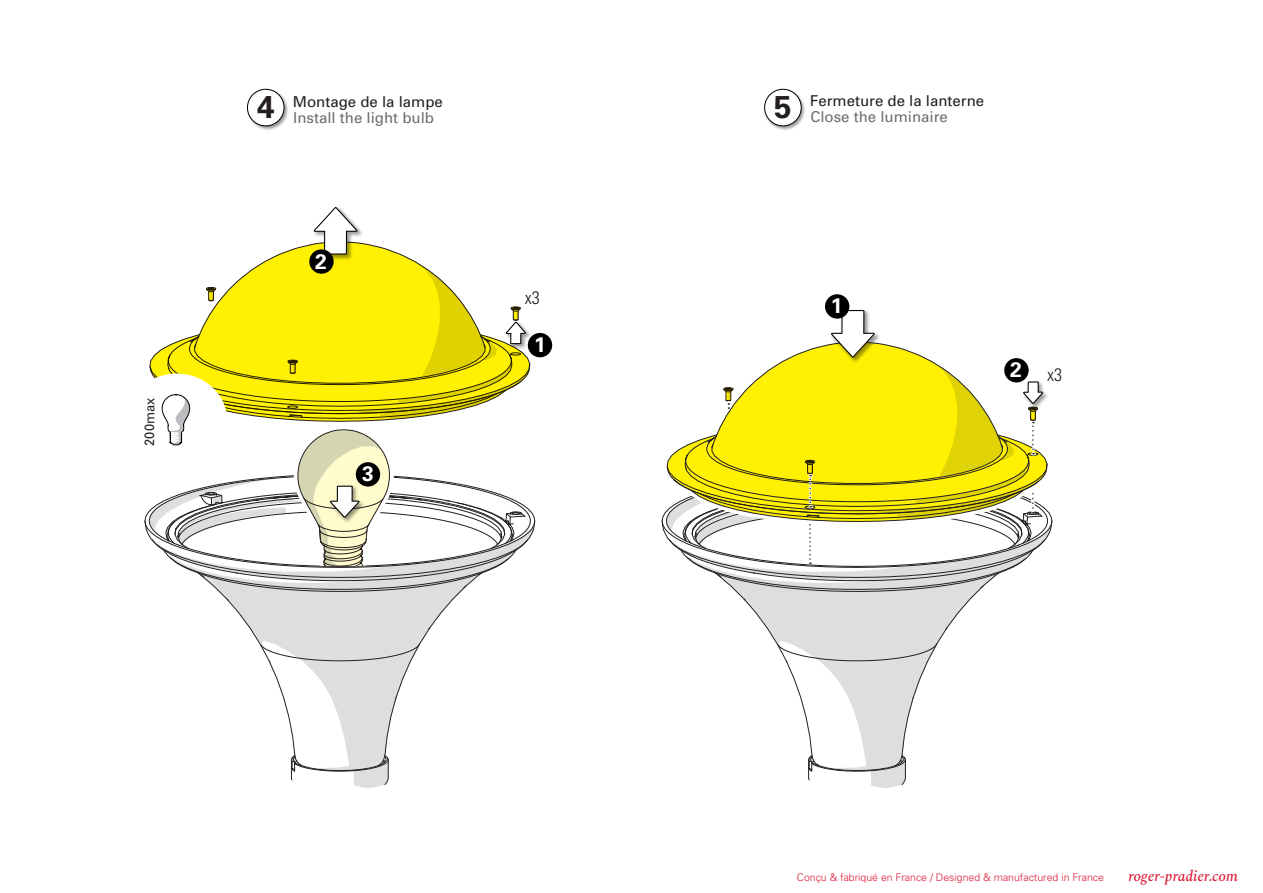
<style>
.page{position:relative;width:1263px;height:893px;background:#fff}
.page>*{position:absolute;margin:0;border:0;box-sizing:border-box;transform-origin:0 0}
.t1{font:700 31.5px "Univers LT Std";color:#231f20}
.t2{font:700 21px "Univers LT Std";color:#fff}
.t3{font:300 condensed 18px "Univers";color:#231f20}
.t4{font:15px "Univers";color:#6c6d70}
.t5{font:15px "Univers";color:#231f20}
.t6{font:italic 500 15px "Spectral";color:#dc1a36}
.t7{font:13.5px "Univers";color:#262324;scale:.95 1}
.t8{font:300 10.5px "Univers";color:#dc1a36}
</style>
<div class="page">
<div style="left:528px;top:333px;width:24px;height:24px;background:#000001;border-radius:50%"></div>
<img style="left:247px;top:88px;width:41px;height:42px">
<div style="left:247px;top:89px;width:37px;height:37px;background:#fff;border-radius:50%"></div>
<div style="left:247px;top:89px;width:37px;height:37px;border:1px solid #000001;border-radius:50%"></div>
<svg style="left:144px;top:207px;width:391px;height:581px"></svg>
<img style="left:764px;top:88px;width:41px;height:42px">
<div style="left:765px;top:89px;width:36px;height:37px;background:#fff;border-radius:50%"></div>
<div style="left:764px;top:89px;width:37px;height:37px;border:1px solid #000001;border-radius:50%"></div>
<div style="left:825px;top:294px;width:24px;height:25px;background:#000001;border-radius:50%"></div>
<svg style="left:661px;top:310px;width:391px;height:478px"></svg>
<p class="t7" style="left:142px;top:446px;width:52px;rotate:-90deg">200max</p>
<h1 class="t1" style="left:257px;top:89px;width:19px">4</h1>
<h3 class="t5" style="left:293px;top:93px;width:152px">Montage de la lampe</h3>
<h3 class="t4" style="left:293px;top:109px;width:142px">Install the light bulb</h3>
<h2 class="t2" style="left:315px;top:249px;width:13px">2</h2>
<h2 class="t2" style="left:362px;top:462px;width:13px">3</h2>
<h3 class="t3" style="left:525px;top:286px;width:16px">x3</h3>
<h2 class="t2" style="left:534px;top:332px;width:13px">1</h2>
<h3 class="t5" style="left:810px;top:92px;width:176px">Fermeture de la lanterne</h3>
<h3 class="t4" style="left:774px;top:108px;width:175px"><sup>5</sup> Close the luminaire</h3>
<h2 class="t2" style="left:831px;top:294px;width:13px">1</h2>
<h2 class="t2" style="left:1010px;top:358px;width:13px">2</h2>
<h3 class="t3" style="left:1047px;top:364px;width:16px">x3</h3>
<p class="t8" style="left:797px;top:871px;width:308px">Conçu &amp; fabriqué en France / Designed &amp; manufactured in France</p>
<h3 class="t6" style="left:1128px;top:865px;width:111px">roger-pradier.com</h3>
</div>
